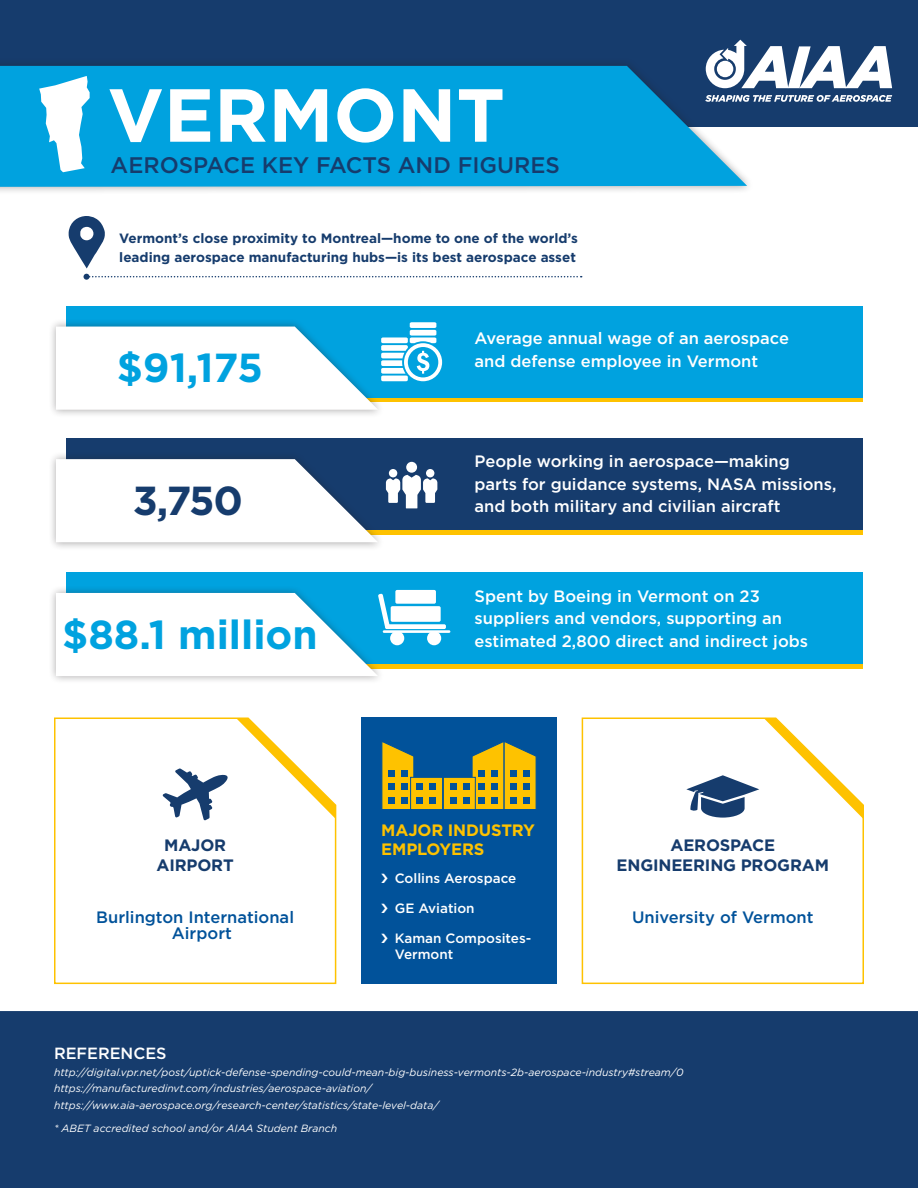
<style>
.page{position:relative;width:918px;height:1188px;background:#fff}
.page>*{position:absolute;margin:0;border:0;box-sizing:border-box;transform-origin:0 0}
.t1{font:700 75px "Gotham";color:#fff}
.t2{font:700 40.5px "Gotham";color:#00a2df}
.t3{font:700 40.5px "Gotham";color:#163c6d}
.t4{font:500 22.5px "Gotham";color:#163c6d}
.t5{font:500 16.5px/22.5px "Gotham";color:#fff}
.t6{font:500 16.5px/16.5px "Gotham";color:#01529a}
.t7{font:700 16.5px/19.5px "Gotham";letter-spacing:-.01em;color:#163c6d;text-align:center}
.t8{font:700 16.5px/19.5px "Gotham";letter-spacing:-.01em;color:#fec200}
.t9{font:500 16.2px "Gotham";color:#fff}
.t10{font:700 13.5px/19.5px "Gotham";color:#163c6d}
.t11{font:500 13.5px/16.5px "Gotham";color:#fff}
.t12{font:italic 10.5px "Gotham";color:#fff}
</style>
<div class="page">
<div style="left:66px;top:443px;width:796px;height:92px;background:#fec200"></div>
<div style="left:66px;top:311px;width:796px;height:91px;background:#fec200"></div>
<div style="left:66px;top:577px;width:796px;height:92px;background:#fec200"></div>
<div style="left:361px;top:718px;width:196px;height:266px;background:#01529a"></div>
<div style="left:0;top:1011px;width:918px;height:177px;background:#163c6d"></div>
<div style="left:0;top:0;width:918px;height:126px;background:#163c6d"></div>
<div style="left:66px;top:306px;width:796px;height:92px;background:#00a2df"></div>
<div style="left:66px;top:572px;width:796px;height:92px;background:#00a2df"></div>
<div style="left:66px;top:438px;width:796px;height:92px;background:#163c6d"></div>
<div style="left:48px;top:318px;width:337px;height:100px;background:#231f20;opacity:.4"></div>
<div style="left:48px;top:585px;width:337px;height:100px;background:#231f20;opacity:.4"></div>
<div style="left:0;top:58px;width:754px;height:137px;background:#231f20;opacity:.4"></div>
<svg style="left:0;top:66px;width:747px;height:121px;background:#079ed9"></svg>
<div style="left:48px;top:451px;width:337px;height:100px;background:#231f20;opacity:.4"></div>
<svg style="left:56px;top:459px;width:322px;height:83px"></svg>
<div style="left:443px;top:777px;width:33px;height:33px;background:#fec200;border:1px solid #01529a"></div>
<div style="left:450px;top:784px;width:7px;height:6px;background:#01529a"></div>
<div style="left:450px;top:797px;width:7px;height:7px;background:#01529a"></div>
<div style="left:463px;top:784px;width:7px;height:6px;background:#01529a"></div>
<div style="left:463px;top:797px;width:7px;height:7px;background:#01529a"></div>
<svg style="left:382px;top:742px;width:32px;height:67px;background:#d1ae1a"></svg>
<div style="left:401px;top:784px;width:7px;height:6px;background:#01529a"></div>
<div style="left:401px;top:797px;width:7px;height:7px;background:#01529a"></div>
<div style="left:401px;top:770px;width:7px;height:6px;background:#01529a"></div>
<div style="left:388px;top:784px;width:7px;height:6px;background:#01529a"></div>
<div style="left:388px;top:797px;width:7px;height:7px;background:#01529a"></div>
<div style="left:388px;top:770px;width:7px;height:6px;background:#01529a"></div>
<div style="left:410px;top:777px;width:33px;height:33px;background:#fec200;border:1px solid #01529a"></div>
<div style="left:429px;top:784px;width:7px;height:6px;background:#01529a"></div>
<div style="left:429px;top:797px;width:7px;height:7px;background:#01529a"></div>
<div style="left:416px;top:784px;width:7px;height:6px;background:#01529a"></div>
<div style="left:416px;top:797px;width:7px;height:7px;background:#01529a"></div>
<svg style="left:471px;top:742px;width:65px;height:68px"></svg>
<svg style="left:56px;top:322px;width:386px;height:88px"></svg>
<svg style="left:54px;top:717px;width:283px;height:268px"></svg>
<svg style="left:581px;top:717px;width:283px;height:268px"></svg>
<div style="left:390px;top:631px;width:14px;height:14px;background:#fff;border-radius:50%"></div>
<div style="left:427px;top:631px;width:14px;height:14px;background:#fff;border-radius:50%"></div>
<div style="left:385px;top:624px;width:61px;height:5px;background:#fff;border-radius:2px"></div>
<svg style="left:56px;top:593px;width:334px;height:83px"></svg>
<div style="left:391px;top:606px;width:50px;height:16px;background:#fff;border-radius:2px"></div>
<div style="left:395px;top:590px;width:41px;height:14px;background:#fff;border-radius:2px"></div>
<hr style="left:384px;top:630px;width:65px;height:3px;background:#fff">
<div style="left:426px;top:469px;width:8px;height:8px;background:#fff;border-radius:50%"></div>
<div style="left:389px;top:469px;width:8px;height:8px;background:#fff;border-radius:50%"></div>
<div style="left:406px;top:462px;width:11px;height:11px;background:#fff;border-radius:50%"></div>
<svg style="left:386px;top:475px;width:51px;height:33px"></svg>
<svg style="left:39px;top:76px;width:51px;height:96px"></svg>
<svg style="left:163px;top:768px;width:65px;height:52px"></svg>
<svg style="left:69px;top:216px;width:513px;height:64px"></svg>
<svg style="left:706px;top:40px;width:186px;height:48px"></svg>
<svg style="left:705px;top:95px;width:187px;height:7px"></svg>
<p class="t1" style="left:108px;top:65px;width:399px">VERMONT</p>
<p class="t4" style="left:111px;top:150px;width:451px">AEROSPACE KEY FACTS AND FIGURES</p>
<p class="t10" style="left:119px;top:228px;width:460px">Vermont’s close proximity to Montreal—home to one of the world’s leading aerospace manufacturing hubs—is its best aerospace asset</p>
<p class="t2" style="left:117px;top:341px;width:148px">$91,175</p>
<p class="t3" style="left:133px;top:474px;width:112px">3,750</p>
<p class="t2" style="left:62px;top:608px;width:257px">$88.1 million</p>
<p class="t5" style="left:475px;top:327px;width:316px">Average annual wage of an aerospace and defense employee in Vermont</p>
<p class="t5" style="left:475px;top:450px;width:363px">People working in aerospace—making<br>parts for guidance systems, NASA missions, and both military and civilian aircraft</p>
<p class="t5" style="left:475px;top:585px;width:335px">Spent by Boeing in Vermont on 23 suppliers and vendors, supporting an estimated 2,800 direct and indirect jobs</p>
<p class="t7" style="left:164px;top:835px;width:63px">MAJOR</p>
<p class="t7" style="left:157px;top:855px;width:79px">AIRPORT</p>
<p class="t6" style="left:172px;top:908px;width:124px;text-indent:-76px">Burlington International<br>Airport</p>
<p class="t8" style="left:381px;top:820px;width:155px">MAJOR INDUSTRY<br>EMPLOYERS</p>
<p class="t11" style="left:395px;top:870px;width:123px">Collins Aerospace</p>
<p class="t11" style="left:395px;top:900px;width:81px">GE Aviation</p>
<p class="t11" style="left:395px;top:930px;width:138px">Kaman Composites-<br>Vermont</p>
<p class="t7" style="left:617px;top:835px;width:214px">AEROSPACE<br>ENGINEERING PROGRAM</p>
<p class="t6" style="left:632px;top:908px;width:183px">University of Vermont</p>
<p class="t9" style="left:54px;top:1043px;width:114px">REFERENCES</p>
<p class="t12" style="left:54px;top:1065px;width:631px">http://digital.vpr.net/post/uptick-defense-spending-could-mean-big-business-vermonts-2b-aerospace-industry#stream/0</p>
<p class="t12" style="left:54px;top:1082px;width:319px">https://manufacturedinvt.com/industries/aerospace-aviation/</p>
<p class="t12" style="left:54px;top:1098px;width:386px">https://www.aia-aerospace.org/research-center/statistics/state-level-data/</p>
<p class="t12" style="left:54px;top:1122px;width:285px">* ABET accredited school and/or AIAA Student Branch</p>
</div>
